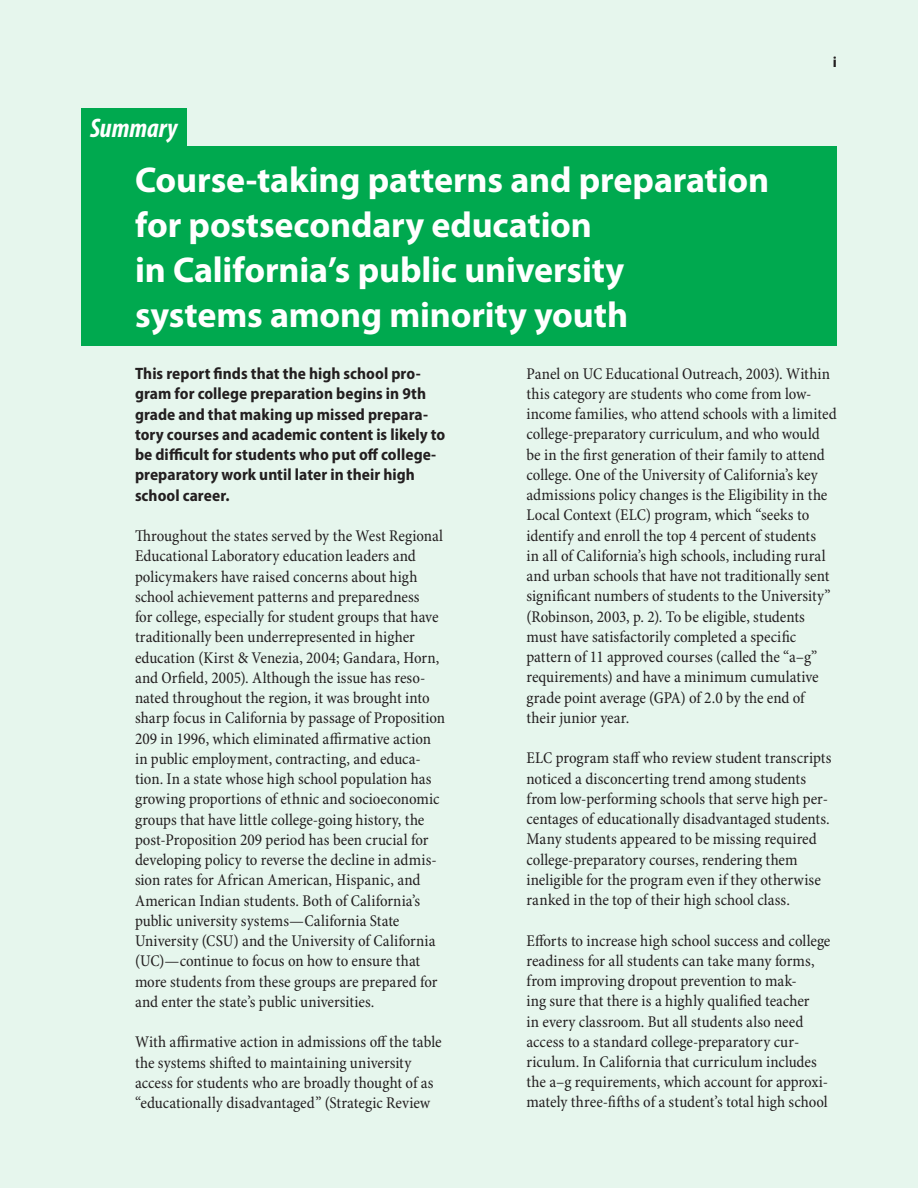
<style>
.page{position:relative;width:918px;height:1188px;background:#e6f6ed}
.page>*{position:absolute;margin:0;border:0;box-sizing:border-box;transform-origin:0 0}
.t1{font:700 36px/45px "Myriad Pro";letter-spacing:-.005em;color:#fff}
.t2{font:italic 700 condensed 27px "Myriad Pro";color:#fff}
.t3{font:condensed 16.5px/20.2px "Minion Pro";color:#231f20}
.t4{font:700 semi-condensed 16.5px/20.2px "Myriad Pro";letter-spacing:.005em;color:#231f20}
.t5{font:700 15px "Myriad Pro";color:#231f20}
</style>
<div class="page">
<div style="left:81px;top:108px;width:105px;height:38px;background:#00a94f"></div>
<div style="left:81px;top:146px;width:756px;height:200px;background:#00a94f"></div>
<h2 class="t2" style="left:90px;top:114px;width:89px">Summary</h2>
<h1 class="t1" style="left:135px;top:158px;width:636px">Course-taking patterns and preparation for postsecondary education<br>in California’s public university<br>systems among minority youth</h1>
<p class="t5" style="left:833px;top:54px;width:6px">i</p>
<p class="t4" style="left:135px;top:364px;width:312px">This report finds that the high school pro&shy;gram for college preparation begins in 9th grade and that making up missed prepara&shy;tory courses and academic content is likely to be difficult for students who put off college&shy;preparatory work until later in their high school career.</p>
<p class="t3" style="left:135px;top:526px;width:312px">Throughout the states served by the West Regional Educational Laboratory education leaders and policymakers have raised concerns about high school achievement patterns and preparedness<br>for college, especially for student groups that have traditionally been underrepresented in higher education (Kirst &amp; Venezia, 2004; Gandara, Horn, and Orfield, 2005). Although the issue has reso&shy;nated throughout the region, it was brought into sharp focus in California by passage of Proposition 209 in 1996, which eliminated affirmative action in public employment, contracting, and educa&shy;tion. In a state whose high school population has growing proportions of ethnic and socioeconomic groups that have little college-going history, the post-Proposition 209 period has been crucial for developing policy to reverse the decline in admis&shy;sion rates for African American, Hispanic, and American Indian students. Both of California’s public university systems—California State University (CSU) and the University of California (UC)—continue to focus on how to ensure that more students from these groups are prepared for and enter the state’s public universities.</p>
<p class="t3" style="left:135px;top:1033px;width:308px">With affirmative action in admissions off the table the systems shifted to maintaining university access for students who are broadly thought of as “educationally disadvantaged” (Strategic Review</p>
<p class="t3" style="left:526px;top:364px;width:312px">Panel on UC Educational Outreach, 2003). Within this category are students who come from low&shy;income families, who attend schools with a limited college-preparatory curriculum, and who would be in the first generation of their family to attend college. One of the University of California’s key admissions policy changes is the Eligibility in the Local Context (ELC) program, which “seeks to identify and enroll the top 4 percent of students<br>in all of California’s high schools, including rural and urban schools that have not traditionally sent significant numbers of students to the University” (Robinson, 2003, p. 2). To be eligible, students must have satisfactorily completed a specific pattern of 11 approved courses (called the “a–g” requirements) and have a minimum cumulative grade point average (GPA) of 2.0 by the end of their junior year.</p>
<p class="t3" style="left:526px;top:749px;width:307px">ELC program staff who review student transcripts noticed a disconcerting trend among students from low-performing schools that serve high per&shy;centages of educationally disadvantaged students.<br>Many students appeared to be missing required college-preparatory courses, rendering them ineligible for the program even if they otherwise ranked in the top of their high school class.</p>
<p class="t3" style="left:526px;top:931px;width:305px">Efforts to increase high school success and college readiness for all students can take many forms, from improving dropout prevention to mak-<br>ing sure that there is a highly qualified teacher<br>in every classroom. But all students also need access to a standard college-preparatory cur&shy;riculum. In California that curriculum includes the a–g requirements, which account for approxi&shy;mately three-fifths of a student’s total high school</p>
</div>
